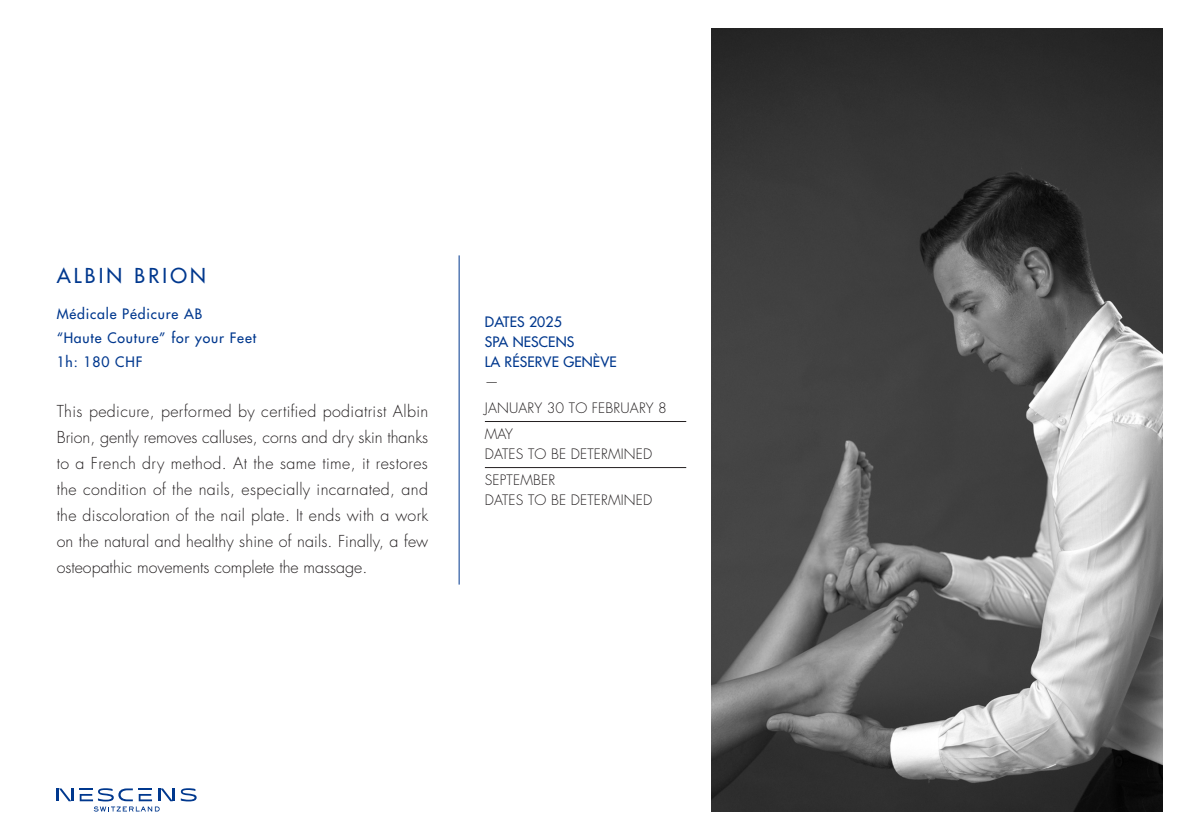
<style>
.page{position:relative;width:1191px;height:840px;background:#fff}
.page>*{position:absolute;margin:0;border:0;box-sizing:border-box;transform-origin:0 0}
.t1{font:500 20px "Futura Std";letter-spacing:.16em;color:#00388e}
.t2{font:300 16px/26px "Futura Std";color:#231f20;text-align:justify}
.t3{font:300 14px "Futura Std";letter-spacing:.01em;color:#231f20}
.t4{font:500 14px "Futura Std";letter-spacing:.06em;color:#00388e}
.t5{font:500 14px "Futura Std";letter-spacing:.01em;color:#00388e}
</style>
<div class="page">
<img style="left:711px;top:28px;width:451px;height:783px">
<hr style="left:485px;top:421px;width:201px;height:1px;background:#231f20">
<hr style="left:485px;top:467px;width:201px;height:1px;background:#231f20">
<svg style="left:57px;top:788px;width:16px;height:12px"></svg>
<svg style="left:181px;top:788px;width:16px;height:13px"></svg>
<svg style="left:80px;top:788px;width:95px;height:23px"></svg>
<hr style="left:459px;top:255px;width:1px;height:329px;background:#00388e">
<p class="t1" style="left:57px;top:263px;width:151px">ALBIN BRION</p>
<p class="t4" style="left:57px;top:305px;width:147px">Médicale Pédicure AB</p>
<p class="t4" style="left:57px;top:329px;width:201px">“Haute Couture” for your Feet</p>
<p class="t4" style="left:57px;top:353px;width:87px">1h: 180 CHF</p>
<p class="t2" style="left:57px;top:398px;width:373px">This pedicure, performed by certified podiatrist Albin Brion, gently removes calluses, corns and dry skin thanks to a French dry method. At the same time, it restores the condition of the nails, especially incarnated, and the discoloration of the nail plate. It ends with a work on the natural and healthy shine of nails. Finally, a few osteopathic movements complete the massage.</p>
<p class="t5" style="left:485px;top:312px;width:78px">DATES 2025</p>
<p class="t5" style="left:485px;top:332px;width:91px">SPA NESCENS</p>
<p class="t5" style="left:485px;top:352px;width:133px">LA RÉSERVE GENÈVE</p>
<p class="t3" style="left:485px;top:373px;width:15px">—</p>
<p class="t3" style="left:485px;top:399px;width:183px">JANUARY 30 TO FEBRUARY 8</p>
<p class="t3" style="left:485px;top:425px;width:30px">MAY</p>
<p class="t3" style="left:485px;top:445px;width:169px">DATES TO BE DETERMINED</p>
<p class="t3" style="left:485px;top:471px;width:72px">SEPTEMBER</p>
<p class="t3" style="left:485px;top:491px;width:169px">DATES TO BE DETERMINED</p>
</div>
